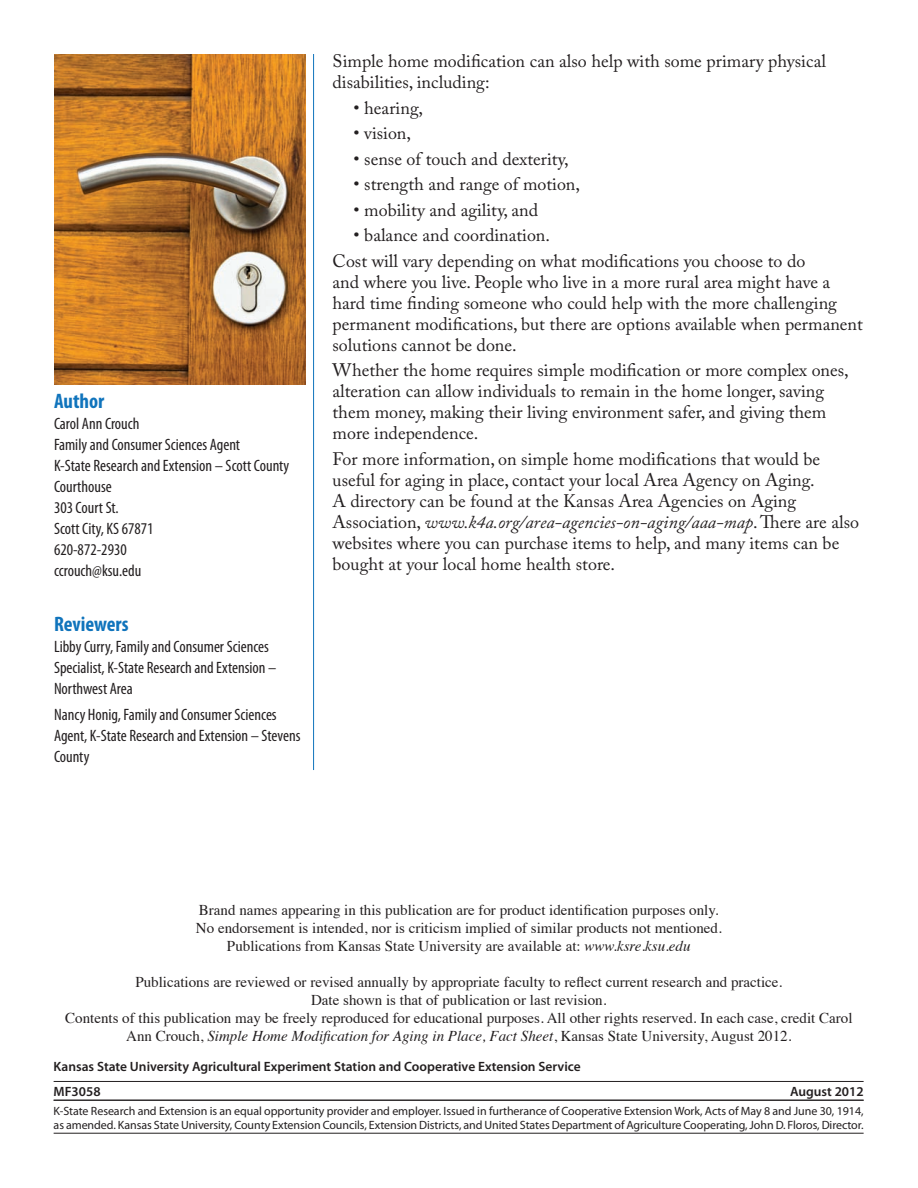
<style>
.page{position:relative;width:918px;height:1188px;background:#fff}
.page>*{position:absolute;margin:0;border:0;box-sizing:border-box;transform-origin:0 0}
.Heading{font:700 condensed 21px "Myriad Pro";color:#1074bc}
.Body{font:18px/21px "Adobe Caslon Pro";color:#231f20}
.truth_body{font:18px/21px "Adobe Caslon Pro";color:#231f20}
.Truth_body_bullet{font:18px "Adobe Caslon Pro";color:#231f20}
.refbody{font:condensed 16.5px/21px "Myriad Pro";color:#231f20}
.t1{font:15px/18px "Times";color:#231f20}
.body_Text{font:600 13.5px "Myriad Pro";color:#231f20}
.body_Text-2{font:12px/14.2px "Myriad Pro";letter-spacing:-.005em;color:#231f20}
.s1{font-style:italic}
</style>
<div class="page">
<hr style="left:313px;top:54px;width:1px;height:716px;background:#1074bc">
<hr style="left:54px;top:1081px;width:810px;height:1px;background:#231f20">
<hr style="left:54px;top:1100px;width:810px;height:1px;background:#231f20">
<hr style="left:54px;top:1133px;width:810px;height:1px;background:#231f20">
<img style="left:54px;top:54px;width:251px;height:331px">
<p class="Heading" style="left:54px;top:388px;width:52px">Author</p>
<p class="refbody" style="left:54px;top:413px;width:237px">Carol Ann Crouch<br>Family and Consumer Sciences Agent<br>K-State Research and Extension – Scott County<br>Courthouse<br>303 Court St.<br>Scott City, KS 67871<br>620-872-2930<br>ccrouch@ksu.edu</p>
<p class="Heading" style="left:54px;top:611px;width:76px">Reviewers</p>
<p class="refbody" style="left:54px;top:636px;width:224px">Libby Curry, Family and Consumer Sciences<br>Specialist, K-State Research and Extension –<br>Northwest Area</p>
<p class="refbody" style="left:54px;top:704px;width:248px">Nancy Honig, Family and Consumer Sciences<br>Agent, K-State Research and Extension – Stevens<br>County</p>
<p class="Body" style="left:333px;top:51px;width:495px">Simple home modification can also help with some primary physical disabilities, including:</p>
<p class="Truth_body_bullet" style="left:354px;top:97px;width:71px">• hearing,</p>
<p class="Truth_body_bullet" style="left:354px;top:123px;width:59px">• vision,</p>
<p class="Truth_body_bullet" style="left:354px;top:148px;width:217px">• sense of touch and dexterity,</p>
<p class="Truth_body_bullet" style="left:354px;top:174px;width:228px">• strength and range of motion,</p>
<p class="Truth_body_bullet" style="left:354px;top:199px;width:186px">• mobility and agility, and</p>
<p class="Truth_body_bullet" style="left:354px;top:225px;width:198px">• balance and coordination.</p>
<p class="Body" style="left:333px;top:250px;width:532px">Cost will vary depending on what modifications you choose to do<br>and where you live. People who live in a more rural area might have a hard time finding someone who could help with the more challenging permanent modifications, but there are options available when permanent solutions cannot be done.</p>
<p class="Body" style="left:333px;top:360px;width:518px">Whether the home requires simple modification or more complex ones, alteration can allow individuals to remain in the home longer, saving them money, making their living environment safer, and giving them more independence.</p>
<p class="truth_body" style="left:333px;top:448px;width:528px">For more information, on simple home modifications that would be useful for aging in place, contact your local Area Agency on Aging.<br>A directory can be found at the Kansas Area Agencies on Aging Association, <span class="s1">www.k4a.org/area-agencies-on-aging/aaa-map</span>. There are also websites where you can purchase items to help, and many items can be bought at your local home health store.</p>
<p class="t1" style="left:196px;top:900px;width:527px">Brand names appearing in this publication are for product identification purposes only.<br>No endorsement is intended, nor is criticism implied of similar products not mentioned.</p>
<p class="t1" style="left:227px;top:936px;width:465px">Publications from Kansas State University are available at: <span class="s1">www.ksre.ksu.edu</span></p>
<p class="t1" style="left:65px;top:972px;width:789px;text-align:center">Publications are reviewed or revised annually by appropriate faculty to reflect current research and practice.<br>Date shown is that of publication or last revision.<br>Contents of this publication may be freely reproduced for educational purposes. All other rights reserved. In each case, credit Carol Ann Crouch, <span class="s1">Simple Home Modification for Aging in Place, Fact Sheet</span>, Kansas State University, August 2012.</p>
<p class="body_Text" style="left:54px;top:1058px;width:529px">Kansas State University Agricultural Experiment Station and Cooperative Extension Service</p>
<p class="body_Text" style="left:54px;top:1083px;width:48px">MF3058</p>
<p class="body_Text" style="left:790px;top:1083px;width:75px">August 2012</p>
<p class="body_Text-2" style="left:54px;top:1103px;width:811px">K-State Research and Extension is an equal opportunity provider and employer. Issued in furtherance of Cooperative Extension Work, Acts of May 8 and June 30, 1914, as amended. Kansas State University, County Extension Councils, Extension Districts, and United States Department of Agriculture Cooperating, John D. Floros, Director.</p>
</div>
